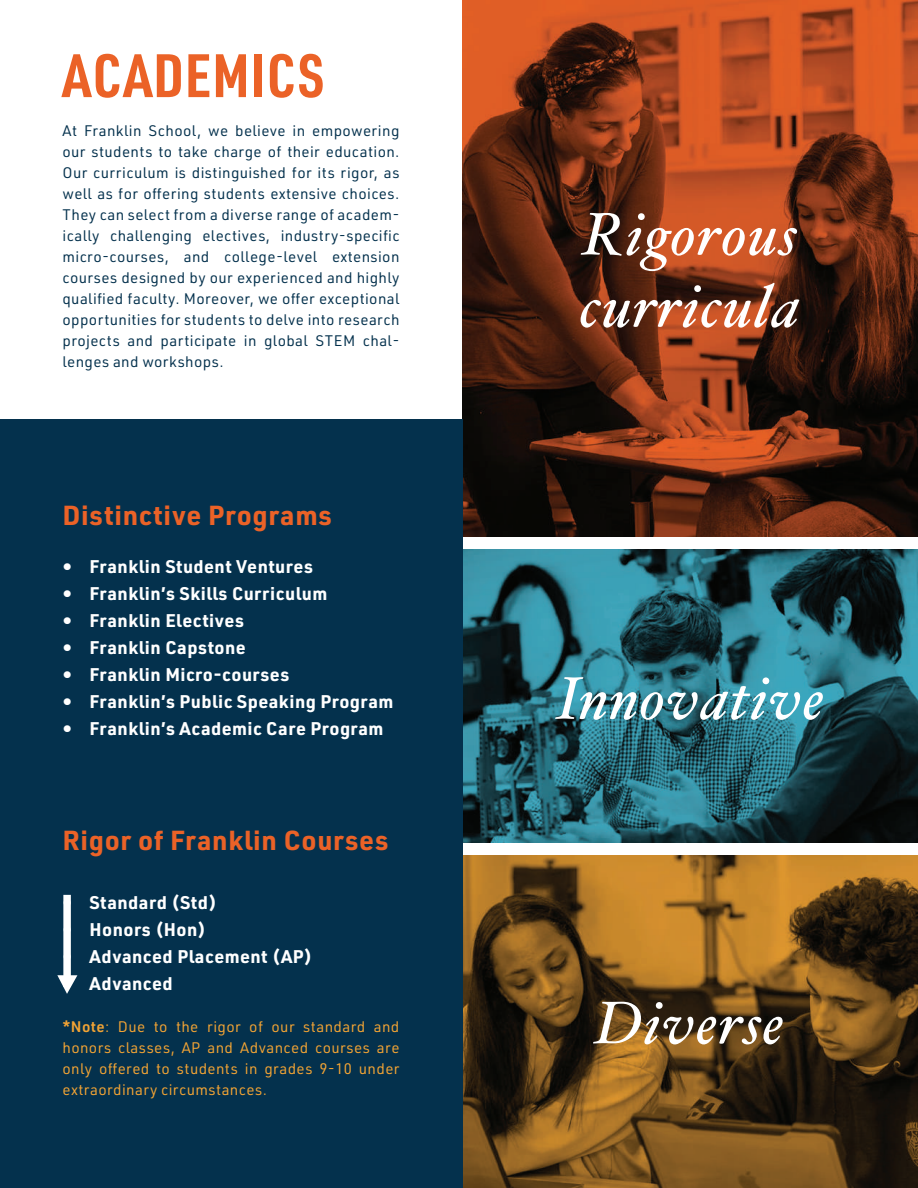
<style>
.page{position:relative;width:918px;height:1188px;background:#fff}
.page>*{position:absolute;margin:0;border:0;box-sizing:border-box;transform-origin:0 0}
.t1{font:italic 60px/72px "Hoefler Text";letter-spacing:.025em;color:#fff}
.t2{font:700 60px "URWDIN Cond";letter-spacing:.025em;color:#eb6227}
.t3{font:700 27px "URWDIN";letter-spacing:.025em;color:#eb6227}
.t4{font:700 18px "URWDIN";letter-spacing:.025em;color:#fff}
.t5{font:15px/21px "URWDIN";letter-spacing:.025em;color:#04314d;text-align:justify}
.t6{font:15px/21px "URWDIN";letter-spacing:.025em;color:#f3a434;text-align:justify}
.s1{font-weight:600}
</style>
<div class="page">
<img style="left:463px;top:855px;width:455px;height:333px">
<img style="left:463px;top:550px;width:455px;height:292px">
<img style="left:462px;top:0;width:456px;height:537px">
<div style="left:0;top:419px;width:463px;height:769px;background:#04314d"></div>
<div style="left:63px;top:895px;width:8px;height:92px;background:#fff"></div>
<svg style="left:57px;top:975px;width:20px;height:19px"></svg>
<h1 class="t2" style="left:62px;top:35px;width:263px">ACADEMICS</h1>
<p class="t5" style="left:63px;top:120px;width:339px">At Franklin School, we believe in empowering our students to take charge of their education.<br>Our curriculum is distinguished for its rigor, as well as for offering students extensive choices.<br>They can select from a diverse range of academ&shy;ically challenging electives, industry-specific micro-courses, and college-level extension courses designed by our experienced and highly qualified faculty. Moreover, we offer exceptional opportunities for students to delve into research projects and participate in global STEM chal&shy;lenges and workshops.</p>
<h2 class="t3" style="left:63px;top:496px;width:271px">Distinctive Programs</h2>
<p class="t4" style="left:63px;top:554px;width:252px">• Franklin Student Ventures</p>
<p class="t4" style="left:63px;top:581px;width:266px">• Franklin’s Skills Curriculum</p>
<p class="t4" style="left:63px;top:608px;width:183px">• Franklin Electives</p>
<p class="t4" style="left:63px;top:635px;width:185px">• Franklin Capstone</p>
<p class="t4" style="left:63px;top:662px;width:228px">• Franklin Micro-courses</p>
<p class="t4" style="left:63px;top:689px;width:333px">• Franklin’s Public Speaking Program</p>
<p class="t4" style="left:63px;top:716px;width:323px">• Franklin’s Academic Care Program</p>
<h2 class="t3" style="left:63px;top:822px;width:328px">Rigor of Franklin Courses</h2>
<p class="t4" style="left:63px;top:890px;width:156px">• Standard (Std)</p>
<p class="t4" style="left:63px;top:917px;width:145px">• Honors (Hon)</p>
<p class="t4" style="left:63px;top:944px;width:251px">• Advanced Placement (AP)</p>
<p class="t4" style="left:63px;top:971px;width:112px">• Advanced</p>
<p class="t6" style="left:63px;top:1015px;width:338px"><span class="s1">*Note</span>: Due to the rigor of our standard and honors classes, AP and Advanced courses are only offered to students in grades 9-10 under extraordinary circumstances.</p>
<h1 class="t1" style="left:580px;top:198px;width:221px">Rigorous curricula</h1>
<h1 class="t1" style="left:555px;top:662px;width:271px">Innovative</h1>
<h1 class="t1" style="left:595px;top:986px;width:191px">Diverse</h1>
</div>
